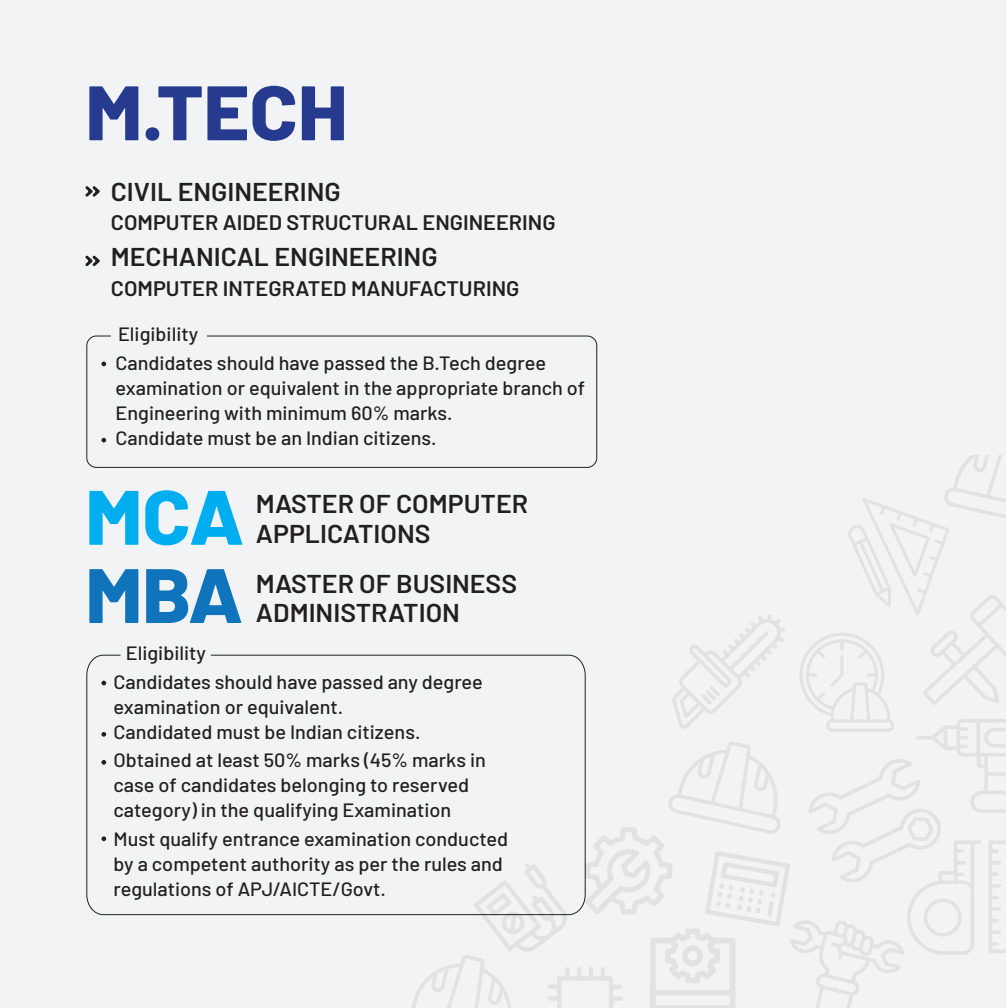
<style>
.page{position:relative;width:1008px;height:1008px;background:#fff}
.page>*{position:absolute;margin:0;border:0;box-sizing:border-box;transform-origin:0 0}
.t1{font:800 77px "Barlow";color:#263b8f}
.t2{font:800 77px "Barlow";color:#00aeef}
.t3{font:800 77px "Barlow";color:#1074bc}
.t4{font:600 25.72px/29.4px "Barlow";color:#231f20}
.t5{font:600 21px "Barlow";color:#231f20}
.t6{font:500 19.25px/25px "Barlow";color:#231f20}
</style>
<div class="page">
<div style="left:0;top:0;width:1005px;height:1008px;background:#f2f3f4"></div>
<svg style="left:85px;top:186px;width:15px;height:11px"></svg>
<svg style="left:85px;top:256px;width:15px;height:10px"></svg>
<svg style="left:101px;top:361px;width:5px;height:5px"></svg>
<svg style="left:101px;top:438px;width:5px;height:5px"></svg>
<svg style="left:86px;top:654px;width:316px;height:262px"></svg>
<div style="left:86px;top:336px;width:511px;height:132px;border:1px solid #231f20;border-radius:10px"></div>
<svg style="left:402px;top:456px;width:603px;height:552px"></svg>
<h1 class="t1" style="left:85px;top:55px;width:263px">M.TECH</h1>
<h2 class="t4" style="left:111px;top:175px;width:232px">CIVIL ENGINEERING</h2>
<p class="t5" style="left:111px;top:207px;width:446px">COMPUTER AIDED STRUCTURAL ENGINEERING</p>
<h2 class="t4" style="left:111px;top:240px;width:328px">MECHANICAL ENGINEERING</h2>
<p class="t5" style="left:111px;top:273px;width:410px">COMPUTER INTEGRATED MANUFACTURING</p>
<p class="t6" style="left:116px;top:318px;width:432px;line-height:28.7px">Eligibility<br>Candidates should have passed the B.Tech degree</p>
<p class="t6" style="left:116px;top:374px;width:471px">examination or equivalent in the appropriate branch of<br>Engineering with minimum 60% marks.<br>Candidate must be an Indian citizens.</p>
<h1 class="t2" style="left:85px;top:460px;width:160px">MCA</h1>
<h1 class="t3" style="left:85px;top:538px;width:159px">MBA</h1>
<h2 class="t4" style="left:256px;top:487px;width:274px">MASTER OF COMPUTER<br>APPLICATIONS</h2>
<h2 class="t4" style="left:256px;top:567px;width:263px">MASTER OF BUSINESS<br>ADMINISTRATION</h2>
<p class="t6" style="left:114px;top:638px;width:371px;line-height:28.3px;text-indent:12px">Eligibility<br>Candidates should have passed any degree</p>
<p class="t6" style="left:114px;top:693px;width:308px">examination or equivalent.<br>Candidated must be Indian citizens.</p>
<p class="t6" style="left:114px;top:746px;width:374px">Obtained at least 50% marks (45% marks in case of candidates belonging to reserved category) in the qualifying Examination</p>
<p class="t6" style="left:114px;top:825px;width:396px">Must qualify entrance examination conducted by a competent authority as per the rules and regulations of APJ/AICTE/Govt.</p>
</div>
